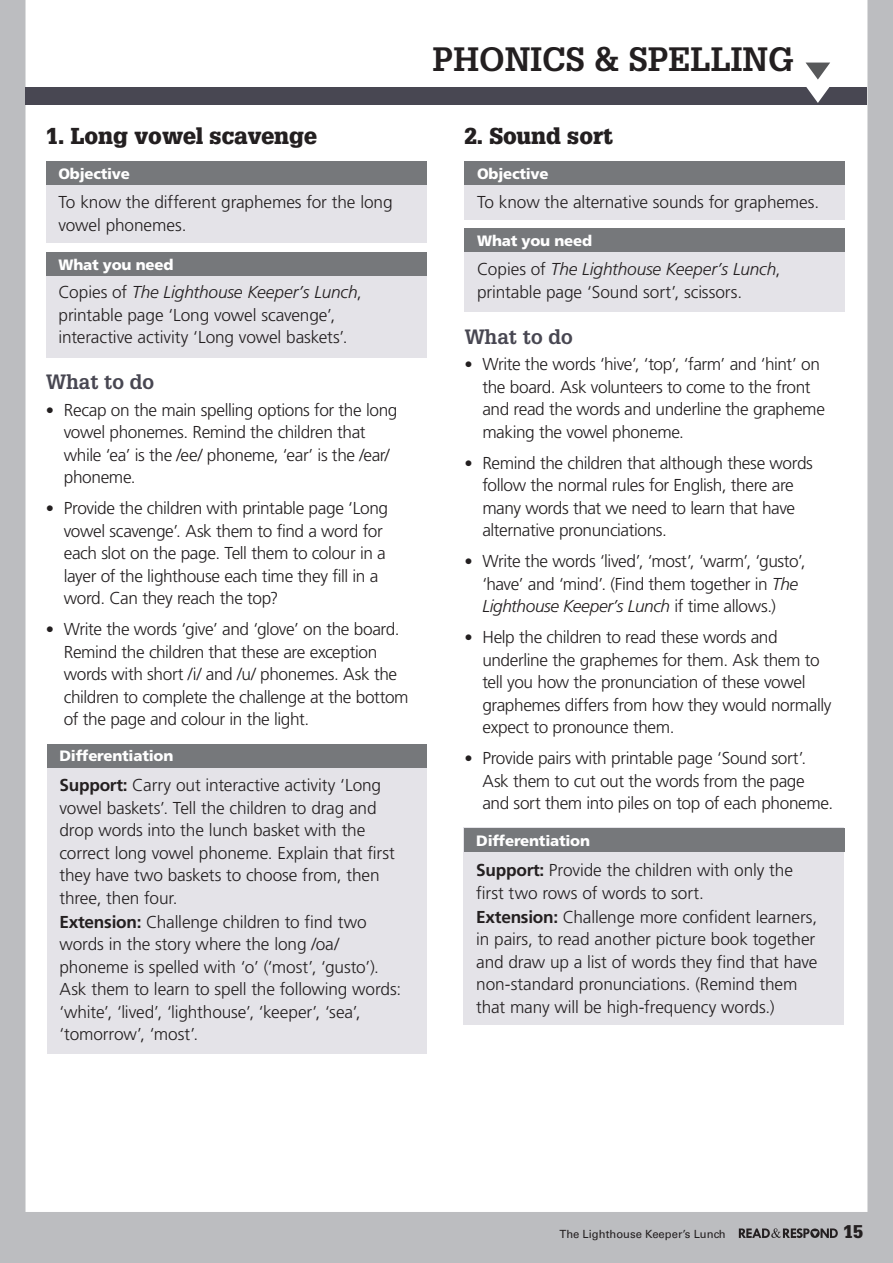
<style>
.page{position:relative;width:893px;height:1263px;background:#bcbdc0}
.page>*{position:absolute;margin:0;border:0;box-sizing:border-box;transform-origin:0 0}
.t1{font:700 33px "Glypha LT Std";color:#231f20}
.lesson_h{font:900 22.5px "Glypha LT Std";color:#231f20}
.sh_tt{font:700 20.25px "Glypha LT Std";color:#484752}
.t2{font:900 18px "Glypha LT Std";color:#231f20}
.bt_tt{font:300 17.25px/22.5px "Frutiger LT Std";letter-spacing:-.02em;color:#231f20}
.sh_box{font:900 15px "Frutiger LT Std";letter-spacing:-.015em;color:#fff}
.t3{font:11.25px "Univers LT Std";color:#231f20}
.s1{font-style:italic}
.s2{font-size:16.5px}
.s3{font-weight:700}
</style>
<div class="page">
<div style="left:26px;top:0;width:841px;height:1212px;background:#fff"></div>
<svg style="left:739px;top:1228px;width:99px;height:10px"></svg>
<div style="left:26px;top:87px;width:841px;height:17px;background:#484752"></div>
<svg style="left:805px;top:86px;width:25px;height:17px"></svg>
<svg style="left:805px;top:63px;width:25px;height:17px"></svg>
<div style="left:46px;top:162px;width:380px;height:81px;background:#e4e3e8"></div>
<div style="left:464px;top:162px;width:381px;height:58px;background:#e4e3e8"></div>
<div style="left:46px;top:162px;width:380px;height:23px;background:#76787b"></div>
<div style="left:464px;top:162px;width:381px;height:23px;background:#76787b"></div>
<div style="left:47px;top:745px;width:379px;height:308px;background:#e4e3e8"></div>
<div style="left:464px;top:828px;width:380px;height:197px;background:#e4e3e8"></div>
<div style="left:47px;top:744px;width:379px;height:23px;background:#76787b"></div>
<div style="left:464px;top:828px;width:381px;height:23px;background:#76787b"></div>
<div style="left:46px;top:252px;width:380px;height:106px;background:#e4e3e8"></div>
<div style="left:464px;top:229px;width:381px;height:83px;background:#e4e3e8"></div>
<div style="left:46px;top:252px;width:380px;height:23px;background:#76787b"></div>
<div style="left:464px;top:229px;width:381px;height:23px;background:#76787b"></div>
<p class="t1" style="left:433px;top:39px;width:363px">PHONICS &amp; SPELLING</p>
<p class="lesson_h" style="left:46px;top:122px;width:272px">1. Long vowel scavenge</p>
<p class="lesson_h" style="left:464px;top:122px;width:150px">2. Sound sort</p>
<p class="sh_box" style="left:58px;top:165px;width:73px">Objective</p>
<p class="bt_tt" style="left:58px;top:191px;width:336px">To know the different graphemes for the long vowel phonemes.</p>
<p class="sh_box" style="left:59px;top:255px;width:116px">What you need</p>
<p class="bt_tt" style="left:59px;top:281px;width:304px">Copies of <span class="s1">The Lighthouse Keeper’s Lunch</span>, printable page ‘Long vowel scavenge’, interactive activity ‘Long vowel baskets’.</p>
<p class="sh_tt" style="left:46px;top:369px;width:110px">What to do</p>
<p class="bt_tt" style="left:64px;top:399px;width:335px;text-indent:-18px"><span class="s2">•</span> Recap on the main spelling options for the long vowel phonemes. Remind the children that while ‘ea’ is the /ee/ phoneme, ‘ear’ is the /ear/ phoneme.</p>
<p class="bt_tt" style="left:64px;top:497px;width:326px;text-indent:-18px"><span class="s2">•</span> Provide the children with printable page ‘Long vowel scavenge’. Ask them to find a word for each slot on the page. Tell them to colour in a layer of the lighthouse each time they fill in a word. Can they reach the top?</p>
<p class="bt_tt" style="left:64px;top:618px;width:346px;text-indent:-18px"><span class="s2">•</span> Write the words ‘give’ and ‘glove’ on the board.<br>Remind the children that these are exception words with short /i/ and /u/ phonemes. Ask the children to complete the challenge at the bottom of the page and colour in the light.</p>
<p class="sh_box" style="left:60px;top:747px;width:115px">Differentiation</p>
<p class="bt_tt" style="left:60px;top:774px;width:337px"><span class="s3">Support:</span> Carry out interactive activity ‘Long vowel baskets’. Tell the children to drag and drop words into the lunch basket with the correct long vowel phoneme. Explain that first they have two baskets to choose from, then three, then four.</p>
<p class="bt_tt" style="left:60px;top:911px;width:343px"><span class="s3">Extension:</span> Challenge children to find two words in the story where the long /oa/ phoneme is spelled with ‘o’ (‘most’, ‘gusto’).<br>Ask them to learn to spell the following words: ‘white’, ‘lived’, ‘lighthouse’, ‘keeper’, ‘sea’, ‘tomorrow’, ‘most’.</p>
<p class="sh_box" style="left:477px;top:165px;width:73px">Objective</p>
<p class="bt_tt" style="left:477px;top:191px;width:344px">To know the alternative sounds for graphemes.</p>
<p class="sh_box" style="left:477px;top:232px;width:116px">What you need</p>
<p class="bt_tt" style="left:477px;top:258px;width:304px">Copies of <span class="s1">The Lighthouse Keeper’s Lunch</span>, printable page ‘Sound sort’, scissors.</p>
<p class="sh_tt" style="left:464px;top:324px;width:110px">What to do</p>
<p class="bt_tt" style="left:482px;top:353px;width:344px;text-indent:-18px"><span class="s2">•</span> Write the words ‘hive’, ‘top’, ‘farm’ and ‘hint’ on the board. Ask volunteers to come to the front and read the words and underline the grapheme making the vowel phoneme.</p>
<p class="bt_tt" style="left:482px;top:452px;width:332px;text-indent:-18px"><span class="s2">•</span> Remind the children that although these words follow the normal rules for English, there are many words that we need to learn that have alternative pronunciations.</p>
<p class="bt_tt" style="left:482px;top:550px;width:325px;text-indent:-18px"><span class="s2">•</span> Write the words ‘lived’, ‘most’, ‘warm’, ‘gusto’, ‘have’ and ‘mind’. (Find them together in <span class="s1">The<br>Lighthouse Keeper’s Lunch</span> if time allows.)</p>
<p class="bt_tt" style="left:482px;top:626px;width:351px;text-indent:-18px"><span class="s2">•</span> Help the children to read these words and underline the graphemes for them. Ask them to tell you how the pronunciation of these vowel graphemes differs from how they would normally expect to pronounce them.</p>
<p class="bt_tt" style="left:482px;top:747px;width:352px;text-indent:-18px"><span class="s2">•</span> Provide pairs with printable page ‘Sound sort’.<br>Ask them to cut out the words from the page and sort them into piles on top of each phoneme.</p>
<p class="sh_box" style="left:476px;top:831px;width:115px">Differentiation</p>
<p class="bt_tt" style="left:476px;top:859px;width:318px"><span class="s3">Support:</span> Provide the children with only the first two rows of words to sort.</p>
<p class="bt_tt" style="left:476px;top:906px;width:343px"><span class="s3">Extension:</span> Challenge more confident learners, in pairs, to read another picture book together and draw up a list of words they find that have non-standard pronunciations. (Remind them that many will be high-frequency words.)</p>
<p class="t3" style="left:559px;top:1227px;width:168px">The Lighthouse Keeper’s Lunch</p>
<p class="t2" style="left:843px;top:1220px;width:22px">15</p>
</div>
